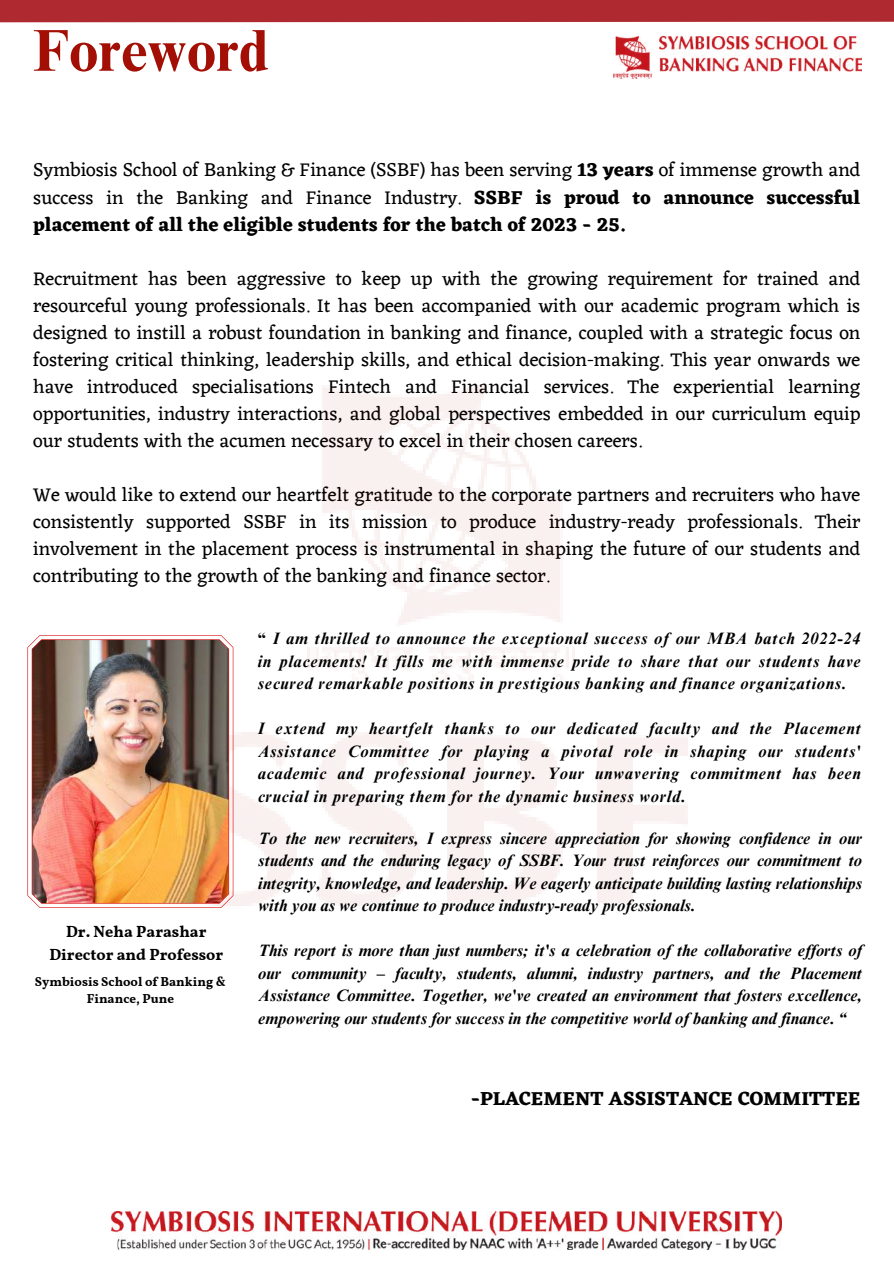
<style>
.page{position:relative;width:894px;height:1264px;background:#fff}
.page>*{position:absolute;margin:0;border:0;box-sizing:border-box;transform-origin:0 0}
.t1{font:700 59.1px "Times NRMT Pro";color:#a30f05}
.t2{font:19.5px/27px "Eczar";color:#000;text-align:justify}
.t3{font:700 19.5px "Eczar";color:#000}
.t4{font:italic 700 16.5px/22.5px "Times NRMT Pro";letter-spacing:.02em;color:#000;text-align:justify}
.t5{font:700 16.05px/22.5px "Vollkorn";color:#000;text-align:center}
.t6{font:700 13.05px/17.2px "Vollkorn";color:#000;text-align:center}
.s1{font-weight:700}
.s2{font-style:normal}
</style>
<div class="page">
<div style="left:0;top:0;width:893px;height:22px;background:#af2a30"></div>
<img style="left:27px;top:635px;width:206px;height:272px">
<img style="left:613px;top:37px;width:248px;height:42px">
<img style="left:112px;top:1211px;width:669px;height:38px">
<h1 class="t1" style="left:33px;top:28px;width:237px">Foreword</h1>
<p class="t2" style="left:33px;top:156px;width:828px">Symbiosis School of Banking &amp; Finance (SSBF) has been serving <span class="s1">13 years</span> of immense growth and success in the Banking and Finance Industry. <span class="s1">SSBF is proud to announce successful placement of all the eligible students for the batch of 2023 - 25.</span></p>
<p class="t2" style="left:33px;top:264px;width:828px">Recruitment has been aggressive to keep up with the growing requirement for trained and resourceful young professionals. It has been accompanied with our academic program which is designed to instill a robust foundation in banking and finance, coupled with a strategic focus on fostering critical thinking, leadership skills, and ethical decision-making. This year onwards we have introduced specialisations Fintech and Financial services. The experiential learning opportunities, industry interactions, and global perspectives embedded in our curriculum equip our students with the acumen necessary to excel in their chosen careers.</p>
<p class="t2" style="left:33px;top:480px;width:828px">We would like to extend our heartfelt gratitude to the corporate partners and recruiters who have consistently supported SSBF in its mission to produce industry-ready professionals. Their involvement in the placement process is instrumental in shaping the future of our students and contributing to the growth of the banking and finance sector.</p>
<p class="t5" style="left:49px;top:921px;width:175px">Dr. Neha Parashar<br>Director and Professor</p>
<p class="t6" style="left:35px;top:974px;width:192px">Symbiosis School of Banking &amp;<br>Finance, Pune</p>
<p class="t4" style="left:257px;top:629px;width:604px"><span class="s2">“</span> I am thrilled to announce the exceptional success of our MBA batch 2022-24 in placements! It fills me with immense pride to share that our students have secured remarkable positions in prestigious banking and finance organizations.</p>
<p class="t4" style="left:257px;top:719px;width:604px">I extend my heartfelt thanks to our dedicated faculty and the Placement Assistance Committee for playing a pivotal role in shaping our students' academic and professional journey. Your unwavering commitment has been crucial in preparing them for the dynamic business world.</p>
<p class="t4" style="left:258px;top:828px;width:605px">To the new recruiters, I express sincere appreciation for showing confidence in our students and the enduring legacy of SSBF. Your trust reinforces our commitment to integrity, knowledge, and leadership. We eagerly anticipate building lasting relationships with you as we continue to produce industry-ready professionals.</p>
<p class="t4" style="left:258px;top:941px;width:605px">This report is more than just numbers; it's a celebration of the collaborative ef orts of our community – faculty, students, alumni, industry partners, and the Placement Assistance Committee. Together, we've created an environment that fosters excellence, empowering our students for success in the competitive world of banking and finance. “</p>
<p class="t3" style="left:471px;top:1087px;width:390px">-PLACEMENT ASSISTANCE COMMITTEE</p>
</div>
